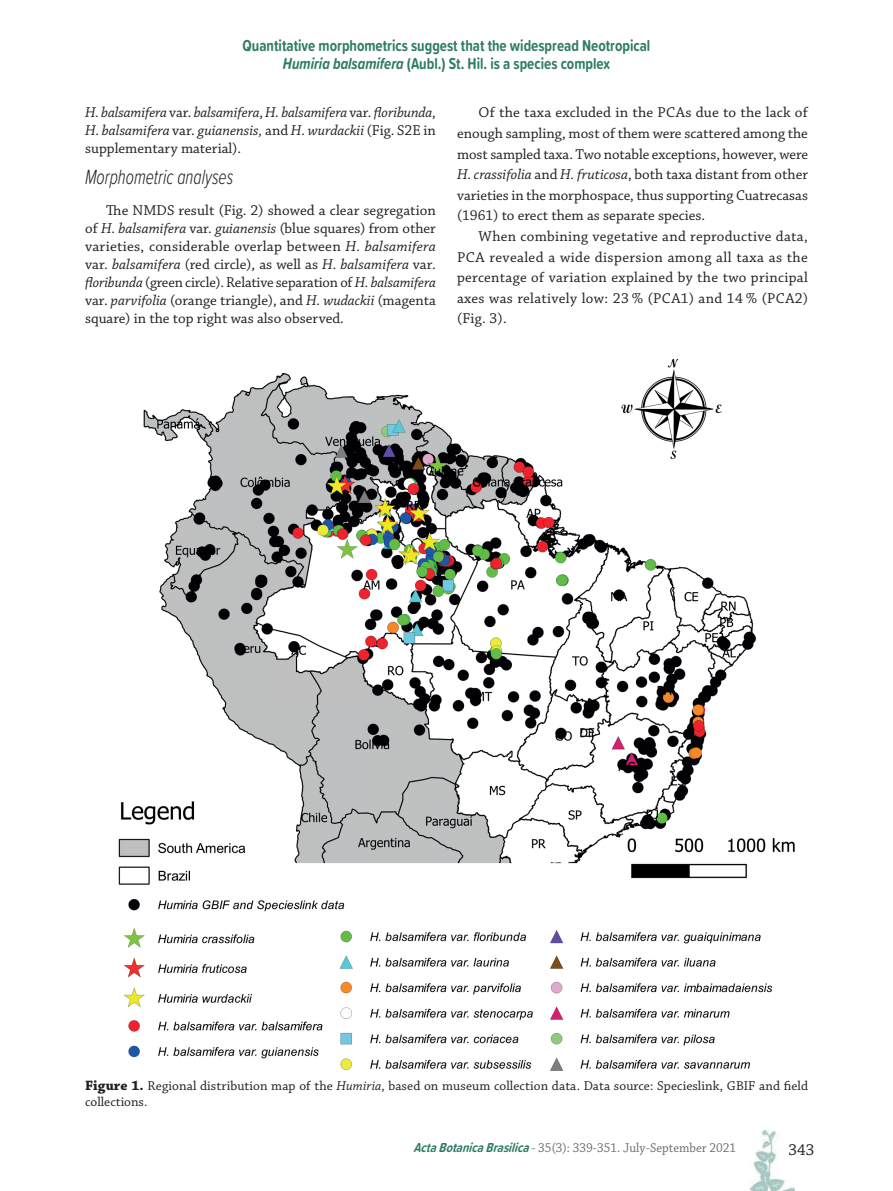
<style>
.page{position:relative;width:893px;height:1191px;background:#fff}
.page>*{position:absolute;margin:0;border:0;box-sizing:border-box;transform-origin:0 0}
.t1{font:italic 300 21.45px "Proxima Soft Cond";color:#231f20;scale:.82 1}
.t2{font:700 16.5px/18px "Proxima Soft Cond";color:#2f7b67;text-align:center;scale:.91 1}
.t3{font:16.5px "Chaparral Pro";color:#231f20}
.t4{font:15px/20.5px "Chaparral Pro";color:#231f20;text-align:justify}
.t5{font:italic 15px/18px "Chaparral Pro";color:#231f20;text-align:justify}
.t6{font:13.5px/16.2px "Chaparral Pro";letter-spacing:.005em;color:#231f20}
.t7{font:13.5px "Chaparral Pro";color:#6c6d70;scale:.95 1}
.s1{font-style:italic}
.s2{font-style:normal}
.s3{font-weight:700;font-size:14.25px}
.s4{font-family:"Proxima Soft Cond";font-weight:700;font-style:italic;color:#2f7b67}
</style>
<div class="page">
<img style="left:749px;top:1130px;width:45px;height:61px">
<img style="left:118px;top:358px;width:677px;height:713px">
<p class="t2" style="left:243px;top:36px;width:450px">Quantitative morphometrics suggest that the widespread Neotropical<br><span class="s1">Humiria balsamifera</span> (Aubl.) St. Hil. is a species complex</p>
<p class="t5" style="left:85px;top:104px;width:352px">H. balsamifera <span class="s2">var.</span> balsamifera<span class="s2">,</span> H. balsamifera <span class="s2">var.</span> floribunda<span class="s2">, </span>H. balsamifera <span class="s2">var.</span> guianensis, <span class="s2">and</span> H. wurdackii <span class="s2">(Fig. S2E in supplementary material).</span></p>
<h1 class="t1" style="left:85px;top:161px;width:182px">Morphometric analyses</h1>
<p class="t4" style="left:85px;top:202px;width:352px;line-height:18px;text-indent:21px">The NMDS result (Fig. 2) showed a clear segregation of <span class="s1">H. balsamifera</span> var. <span class="s1">guianensis</span> (blue squares) from other varieties, considerable overlap between <span class="s1">H. balsamifera </span>var. <span class="s1">balsamifera</span> (red circle), as well as <span class="s1">H. balsamifera</span> var. <span class="s1">floribunda</span> (green circle). Relative separation of <span class="s1">H. balsamifera </span>var. <span class="s1">parvifolia</span> (orange triangle), and <span class="s1">H. wudackii</span> (magenta square) in the top right was also observed.</p>
<p class="t4" style="left:457px;top:103px;width:352px;text-indent:21px">Of the taxa excluded in the PCAs due to the lack of enough sampling, most of them were scattered among the most sampled taxa. Two notable exceptions, however, were <span class="s1">H. crassifolia</span> and <span class="s1">H. fruticosa</span>, both taxa distant from other varieties in the morphospace, thus supporting Cuatrecasas (1961) to erect them as separate species.</p>
<p class="t4" style="left:457px;top:226px;width:352px;text-indent:21px">When combining vegetative and reproductive data, PCA revealed a wide dispersion among all taxa as the percentage of variation explained by the two principal axes was relatively low: 23 % (PCA1) and 14 % (PCA2) (Fig. 3).</p>
<p class="t6" style="left:85px;top:1077px;width:724px"><span class="s3">Figure 1.</span> Regional distribution map of the <span class="s1">Humiria</span>, based on museum collection data. Data source: Specieslink, GBIF and field collections.</p>
<p class="t7" style="left:414px;top:1140px;width:341px"><span class="s4">ActaBotanicaBrasilica</span>- 35(3): 339-351. July-September 2021</p>
<p class="t3" style="left:788px;top:1141px;width:27px">343</p>
</div>
